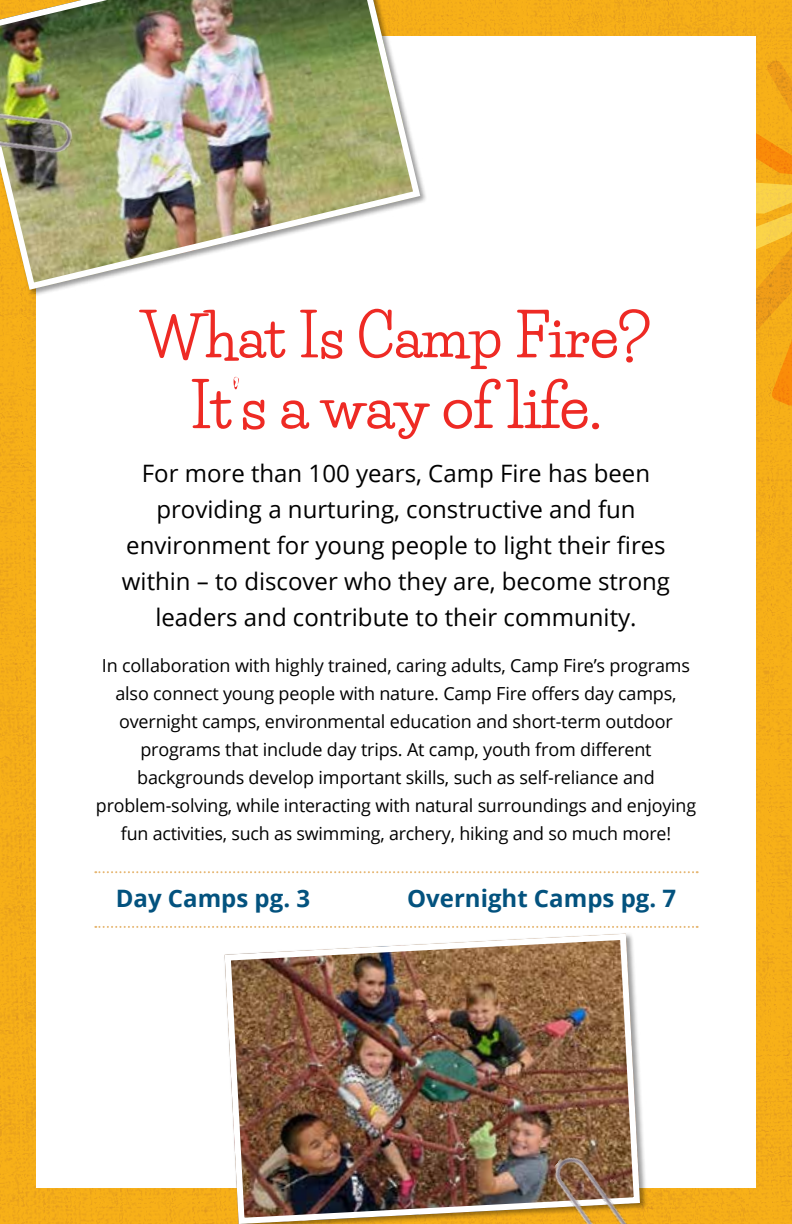
<style>
.page{position:relative;width:792px;height:1224px;background:#fff}
.page>*{position:absolute;margin:0;border:0;box-sizing:border-box;transform-origin:0 0}
.t1{font:700 60px "Life Savers";color:#ee2a24}
.t2{font:700 58px "Life Savers";color:#ee2a24}
.t3{font:24px/36px "Open Sans";color:#000;text-align:center}
.t4{font:700 24px "Open Sans";color:#03527e}
.t5{font:18px/28px "Open Sans";letter-spacing:-.01em;color:#000;text-align:center}
</style>
<div class="page">
<img style="left:0;top:0;width:792px;height:1224px">
<svg style="left:756px;top:60px;width:36px;height:405px;background:#f3aa1c"></svg>
<div style="left:36px;top:36px;width:720px;height:1152px;background:#fff"></div>
<img style="left:221px;top:933px;width:422px;height:291px">
<div style="left:0;top:0;width:427px;height:297px;background:#000;opacity:.4"></div>
<img style="left:0;top:0;width:424px;height:293px">
<img style="left:528px;top:1150px;width:129px;height:74px">
<img style="left:0;top:86px;width:74px;height:76px">
<svg style="left:95px;top:871px;width:603px;height:2px"></svg>
<svg style="left:95px;top:926px;width:603px;height:2px"></svg>
<h2 class="t2" style="left:141px;top:301px;width:512px">What Is Camp Fire?</h2>
<h1 class="t1" style="left:190px;top:370px;width:413px">It’s a way of life.</h1>
<h3 class="t3" style="left:122px;top:455px;width:550px">For more than 100 years, Camp Fire has been providing a nurturing, constructive and fun environment for young people to light their fires within – to discover who they are, become strong leaders and contribute to their community.</h3>
<p class="t5" style="left:96px;top:651px;width:602px">In collaboration with highly trained, caring adults, Camp Fire’s programs also connect young people with nature. Camp Fire offers day camps, overnight camps, environmental education and short-term outdoor programs that include day trips. At camp, youth from different backgrounds develop important skills, such as self-reliance and problem-solving, while interacting with natural surroundings and enjoying fun activities, such as swimming, archery, hiking and so much more!</p>
<h3 class="t4" style="left:116px;top:881px;width:196px">Day Camps pg. 3</h3>
<h3 class="t4" style="left:407px;top:881px;width:271px">Overnight Camps pg. 7</h3>
</div>
